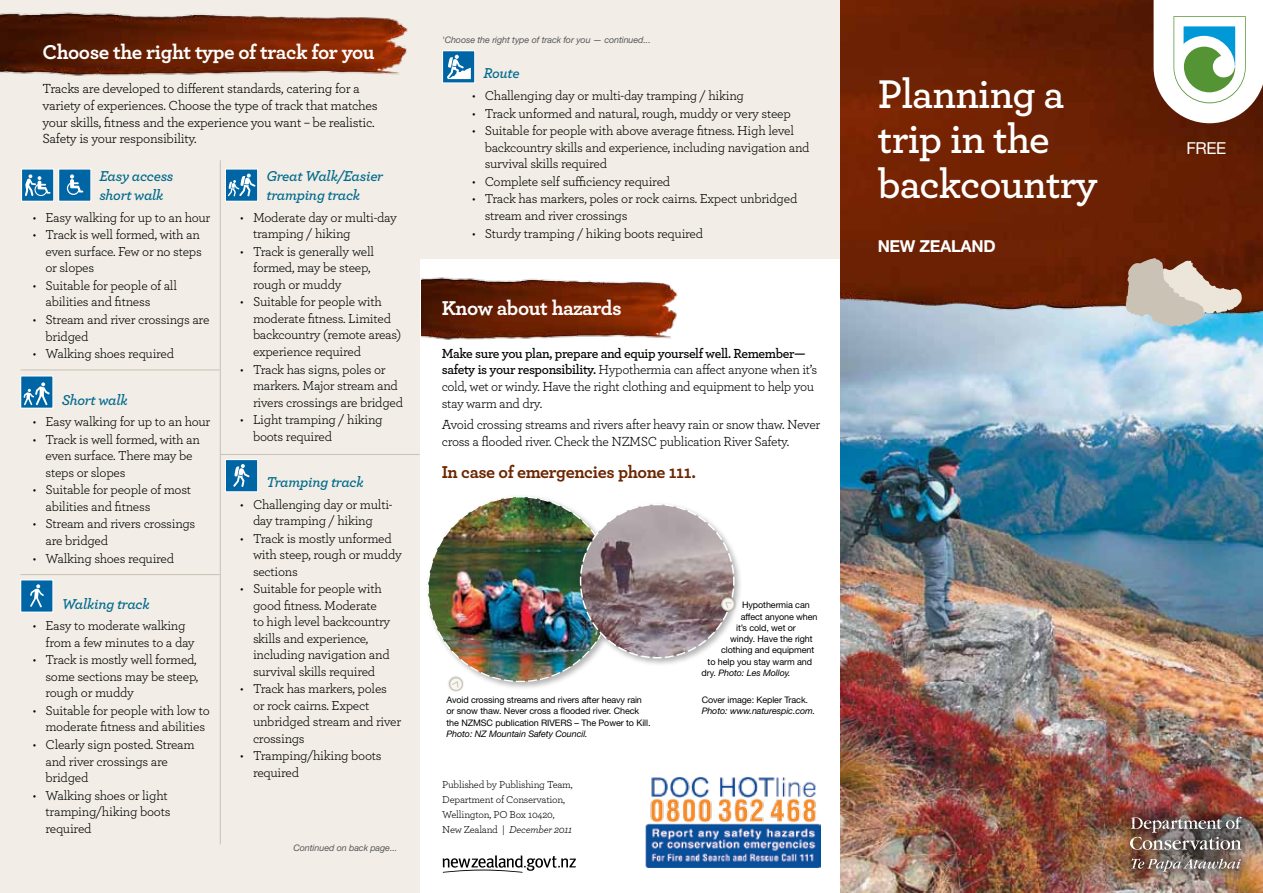
<style>
.page{position:relative;width:1263px;height:893px;background:#fff}
.page>*{position:absolute;margin:0;border:0;box-sizing:border-box;transform-origin:0 0}
.t1{font:600 42px/45px "Archer";letter-spacing:-.02em;color:#fff}
.t2{font:700 21px "Archer";letter-spacing:-.025em;color:#fff}
.t3{font:700 18px "Archer";letter-spacing:-.02em;color:#6c2600}
.t4{font:700 16.5px "Helvetica Neue LT Std";letter-spacing:-.02em;color:#fff}
.t5{font:16.5px "Helvetica Neue LT Std";color:#fff}
.t6{font:italic 600 15px/19.5px "Archer";letter-spacing:-.02em;color:#006a8d}
.t7{font:13.8px/16.8px "Archer";letter-spacing:-.025em;color:#000}
.t8{font:13.5px/16.5px "Archer";letter-spacing:-.02em;color:#000}
.t9{font:10.5px/15px "Archer";letter-spacing:-.02em;color:#000}
.t10{font:9px/11.2px "Helvetica Neue LT Std";letter-spacing:-.01em;color:#000}
.t11{font:italic 9px "Helvetica Neue LT Std";letter-spacing:-.01em;color:#000}
.t12{font:italic 9px "Helvetica Neue LT Std";letter-spacing:-.01em;color:#58595b}
.s1{font-weight:600}
.s2{font-style:italic}
.s3{font-style:normal}
</style>
<div class="page">
<div style="left:0;top:0;width:420px;height:893px;background:#f2ede6"></div>
<div style="left:420px;top:0;width:440px;height:258px;background:#f2ede6"></div>
<img style="left:421px;top:277px;width:257px;height:63px">
<img style="left:0;top:12px;width:408px;height:64px">
<img style="left:841px;top:347px;width:422px;height:546px">
<img style="left:841px;top:0;width:422px;height:347px">
<div style="left:1117px;top:803px;width:137px;height:82px;background:#000;opacity:.54"></div>
<svg style="left:1131px;top:858px;width:110px;height:14px;background:#8b7d75"></svg>
<svg style="left:1130px;top:817px;width:112px;height:33px;background:#817470"></svg>
<svg style="left:1153px;top:0;width:110px;height:123px"></svg>
<svg style="left:442px;top:855px;width:134px;height:18px"></svg>
<svg style="left:1126px;top:258px;width:116px;height:68px;background:#afa59b"></svg>
<div style="left:59px;top:169px;width:32px;height:32px;background:#0065a4"></div>
<svg style="left:67px;top:174px;width:16px;height:21px"></svg>
<div style="left:22px;top:169px;width:32px;height:32px;background:#0065a4"></div>
<svg style="left:25px;top:174px;width:25px;height:22px"></svg>
<div style="left:21px;top:169px;width:33px;height:32px;border:1px solid #fff"></div>
<div style="left:21px;top:376px;width:32px;height:32px;background:#0065a4"></div>
<svg style="left:24px;top:382px;width:26px;height:23px"></svg>
<div style="left:21px;top:580px;width:32px;height:32px;background:#0065a4"></div>
<svg style="left:30px;top:584px;width:14px;height:23px"></svg>
<div style="left:443px;top:51px;width:32px;height:32px;background:#0065a4"></div>
<svg style="left:447px;top:55px;width:24px;height:24px"></svg>
<div style="left:442px;top:50px;width:33px;height:33px;border:1px solid #fff"></div>
<img style="left:646px;top:777px;width:175px;height:90px">
<div style="left:578px;top:501px;width:165px;height:166px;background:#000;opacity:.3"></div>
<div style="left:226px;top:169px;width:32px;height:32px;background:#0065a4"></div>
<svg style="left:228px;top:174px;width:28px;height:22px"></svg>
<div style="left:225px;top:169px;width:33px;height:32px;border:1px solid #fff"></div>
<div style="left:226px;top:460px;width:32px;height:32px;background:#0065a4"></div>
<svg style="left:233px;top:464px;width:17px;height:23px"></svg>
<div style="left:225px;top:459px;width:33px;height:33px;border:1px solid #fff"></div>
<hr style="left:220px;top:160px;width:1px;height:684px;background:#cac3b5">
<hr style="left:20px;top:369px;width:200px;height:1px;background:#cac3b5">
<hr style="left:20px;top:574px;width:200px;height:1px;background:#cac3b5">
<hr style="left:220px;top:454px;width:200px;height:1px;background:#cac3b5">
<img style="left:428px;top:496px;width:309px;height:196px">
<h2 class="t2" style="left:43px;top:36px;width:334px">Choose the right type of track for you</h2>
<p class="t7" style="left:43px;top:79px;width:337px">Tracks are developed to different standards, catering for a variety of experiences. Choose the type of track that matches your skills, fitness and the experience you want – be realistic.<br>Safety is your responsibility.</p>
<p class="t6" style="left:99px;top:165px;width:76px">Easy access short walk</p>
<p class="t8" style="left:33px;top:208px;width:179px">• Easy walking for up to an hour</p>
<p class="t8" style="left:46px;top:226px;width:158px;text-indent:-13px">• Track is well formed, with an even surface. Few or no steps or slopes</p>
<p class="t8" style="left:46px;top:277px;width:133px;text-indent:-13px">• Suitable for people of all abilities and fitness</p>
<p class="t8" style="left:46px;top:311px;width:165px;text-indent:-13px">• Stream and river crossings are bridged</p>
<p class="t8" style="left:33px;top:345px;width:143px">• Walking shoes required</p>
<p class="t6" style="left:62px;top:389px;width:68px">Short walk</p>
<p class="t8" style="left:33px;top:413px;width:179px">• Easy walking for up to an hour</p>
<p class="t8" style="left:46px;top:430px;width:156px;text-indent:-13px">• Track is well formed, with an even surface. There may be steps or slopes</p>
<p class="t8" style="left:46px;top:481px;width:147px;text-indent:-13px">• Suitable for people of most abilities and fitness</p>
<p class="t8" style="left:46px;top:515px;width:151px;text-indent:-13px">• Stream and rivers crossings are bridged</p>
<p class="t8" style="left:33px;top:549px;width:143px">• Walking shoes required</p>
<p class="t6" style="left:62px;top:593px;width:90px">Walking track</p>
<p class="t8" style="left:46px;top:617px;width:151px;text-indent:-13px">• Easy to moderate walking from a few minutes to a day</p>
<p class="t8" style="left:46px;top:651px;width:154px;text-indent:-13px">• Track is mostly well formed, some sections may be steep, rough or muddy</p>
<p class="t8" style="left:33px;top:702px;width:179px;text-align:center">• Suitable for people with low to moderate fitness and abilities</p>
<p class="t8" style="left:46px;top:736px;width:151px;text-indent:-13px">• Clearly sign posted. Stream and river crossings are bridged</p>
<p class="t8" style="left:46px;top:786px;width:126px;text-indent:-13px">• Walking shoes or light tramping/hiking boots required</p>
<p class="t6" style="left:266px;top:165px;width:118px">Great Walk/Easier tramping track</p>
<p class="t8" style="left:253px;top:208px;width:145px;text-indent:-13px">• Moderate day or multi-day tramping / hiking</p>
<p class="t8" style="left:253px;top:243px;width:123px;text-indent:-13px">• Track is generally well formed, may be steep, rough or muddy</p>
<p class="t8" style="left:253px;top:293px;width:150px;text-indent:-13px">• Suitable for people with moderate fitness. Limited backcountry (remote areas) experience required</p>
<p class="t8" style="left:253px;top:360px;width:152px;text-indent:-13px">• Track has signs, poles or markers. Major stream and rivers crossings are bridged</p>
<p class="t8" style="left:253px;top:411px;width:131px;text-indent:-13px">• Light tramping / hiking boots required</p>
<p class="t6" style="left:266px;top:471px;width:99px">Tramping track</p>
<p class="t8" style="left:240px;top:495px;width:154px;text-align:center">• Challenging day or multi&shy;day tramping / hiking</p>
<p class="t8" style="left:253px;top:529px;width:150px;text-indent:-13px">• Track is mostly unformed with steep, rough or muddy sections</p>
<p class="t8" style="left:253px;top:580px;width:139px;text-indent:-13px">• Suitable for people with good fitness. Moderate to high level backcountry skills and experience, including navigation and survival skills required</p>
<p class="t8" style="left:253px;top:680px;width:150px;text-indent:-13px">• Track has markers, poles or rock cairns. Expect unbridged stream and river crossings</p>
<p class="t8" style="left:253px;top:747px;width:130px;text-indent:-13px">• Tramping/hiking boots required</p>
<p class="t12" style="left:293px;top:842px;width:105px">Continued on back page...</p>
<p class="t12" style="left:442px;top:34px;width:210px">'Choose the right type of track for you — continued...</p>
<p class="t6" style="left:483px;top:63px;width:38px">Route</p>
<p class="t8" style="left:472px;top:87px;width:273px">• Challenging day or multi-day tramping / hiking</p>
<p class="t8" style="left:472px;top:104px;width:320px">• Track unformed and natural, rough, muddy or very steep</p>
<p class="t8" style="left:485px;top:122px;width:326px;text-indent:-13px">• Suitable for people with above average fitness. High level backcountry skills and experience, including navigation and survival skills required</p>
<p class="t8" style="left:472px;top:172px;width:200px">• Complete self sufficiency required</p>
<p class="t8" style="left:485px;top:190px;width:314px;text-indent:-13px">• Track has markers, poles or rock cairns. Expect unbridged stream and river crossings</p>
<p class="t8" style="left:472px;top:224px;width:233px">• Sturdy tramping / hiking boots required</p>
<h2 class="t2" style="left:442px;top:292px;width:181px">Know about hazards</h2>
<p class="t7" style="left:442px;top:344px;width:377px"><span class="s1">Make sure you plan, prepare and equip yourself well. Remember— safety is your responsibility.</span> Hypothermia can affect anyone when it’s cold, wet or windy. Have the right clothing and equipment to help you stay warm and dry.</p>
<p class="t7" style="left:442px;top:415px;width:380px">Avoid crossing streams and rivers after heavy rain or snow thaw. Never cross a flooded river. Check the NZMSC publication River Safety.</p>
<h3 class="t3" style="left:442px;top:457px;width:256px">In case of emergencies phone 111.</h3>
<p class="t10" style="left:446px;top:694px;width:206px">Avoid crossing streams and rivers after heavy rain or snow thaw. Never cross a flooded river. Check the NZMSC publication RIVERS – The Power to Kill.</p>
<p class="t11" style="left:446px;top:728px;width:143px">Photo: NZ Mountain Safety Council.</p>
<p class="t9" style="left:442px;top:776px;width:132px">Published by Publishing Team,<br>Department of Conservation,<br>Wellington, PO Box 10420,<br>New Zealand | <span class="s2">December 2011</span></p>
<p class="t10" style="left:742px;top:599px;width:69px">Hypothermia can</p>
<p class="t10" style="left:741px;top:611px;width:78px">affect anyone when</p>
<p class="t10" style="left:736px;top:622px;width:61px">it’s cold, wet or</p>
<p class="t10" style="left:730px;top:633px;width:84px">windy. Have the right</p>
<p class="t10" style="left:721px;top:644px;width:95px">clothing and equipment</p>
<p class="t10" style="left:708px;top:656px;width:106px">to help you stay warm and</p>
<p class="t11" style="left:702px;top:667px;width:91px"><span class="s3">dry.</span> Photo: Les Molloy.</p>
<p class="t10" style="left:702px;top:694px;width:108px">Cover image: Kepler Track.</p>
<p class="t11" style="left:702px;top:706px;width:115px">Photo: www.naturespic.com.</p>
<h1 class="t1" style="left:878px;top:69px;width:221px">Planning a trip in the backcountry</h1>
<p class="t4" style="left:878px;top:236px;width:120px">NEW ZEALAND</p>
<p class="t5" style="left:1186px;top:139px;width:41px">FREE</p>
</div>
